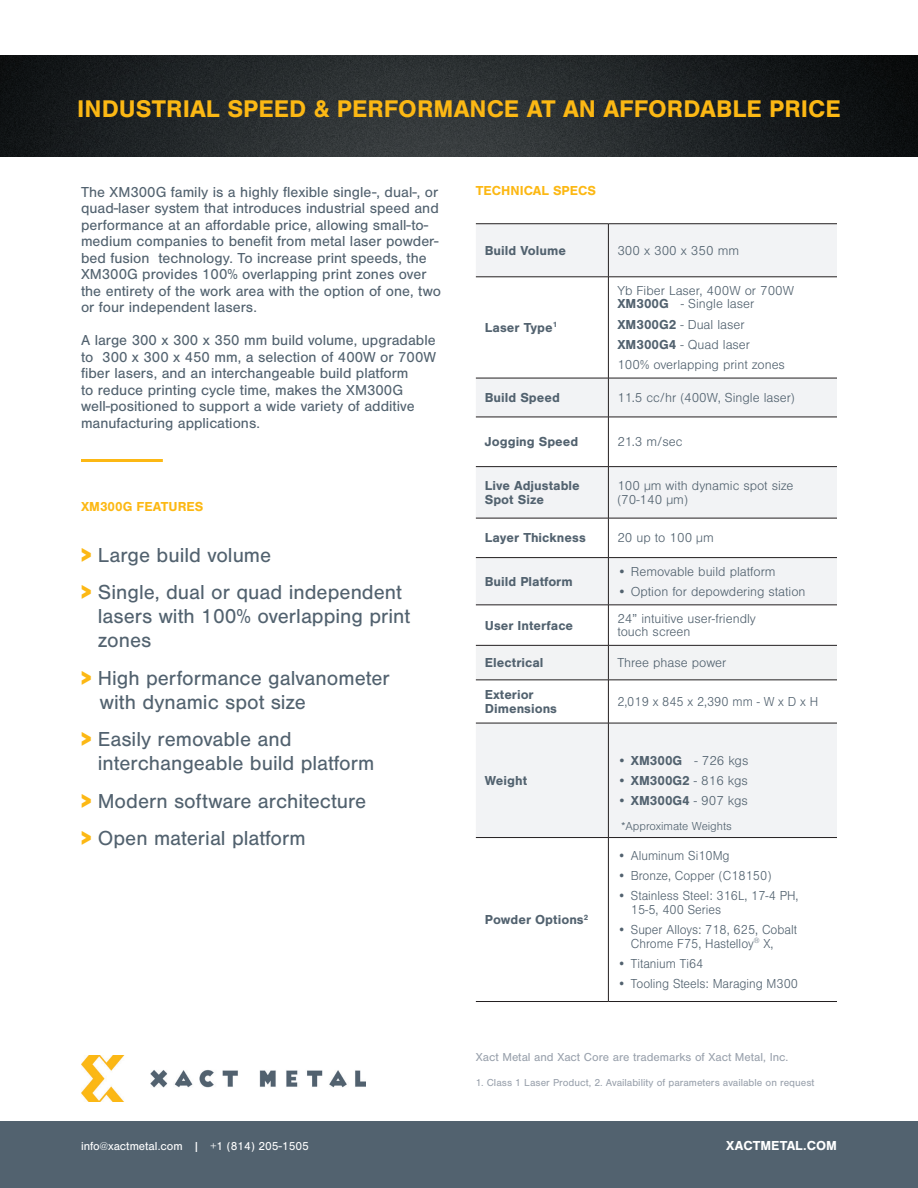
<style>
.page{position:relative;width:918px;height:1188px;background:#fff}
.page>*{position:absolute;margin:0;border:0;box-sizing:border-box;transform-origin:0 0}
.t1{font:700 25.05px "Nimbus San";color:#fcb814}
.Bullets{font:21px/24px "Nimbus San";color:#52626f}
.t2{font:15px/16.5px "Nimbus San";color:#52626f}
.bullet_3{font:300 13.5px/13.5px "Nimbus San";color:#52626f}
.t3{font:700 13.5px/13.5px "Nimbus San";color:#52626f}
.bullet_3-2{font:300 13.5px/13.5px "Nimbus San";color:#52626f;scale:.95 1}
.t4{font:700 13.5px "Nimbus San";color:#fcb814}
.t5{font:700 13.5px "Nimbus San";color:#fff}
.t6{font:12px "Nimbus San";color:#9aa2ad}
.t7{font:12px "Nimbus San";color:#fff}
.Body{font:300 12px "Nimbus San";color:#52626f}
.t8{font:10.5px "Nimbus San";color:#9aa2ad}
.s1{font-weight:900;color:#fcb814}
.s2{font-weight:700}
.s3{font-weight:300}
</style>
<div class="page">
<img style="left:0;top:56px;width:918px;height:101px">
<div style="left:476px;top:224px;width:361px;height:193px;background:#f2f3f5"></div>
<svg style="left:476px;top:278px;width:361px;height:100px"></svg>
<svg style="left:476px;top:418px;width:361px;height:100px;fill:#f2f3f5"></svg>
<svg style="left:476px;top:519px;width:361px;height:482px"></svg>
<div style="left:476px;top:646px;width:361px;height:34px;background:#f2f3f4"></div>
<hr style="left:608px;top:224px;width:1px;height:53px;background:#231f20">
<hr style="left:476px;top:277px;width:132px;height:1px;background:#231f20">
<hr style="left:608px;top:277px;width:229px;height:1px;background:#231f20">
<hr style="left:608px;top:277px;width:1px;height:101px;background:#231f20">
<hr style="left:476px;top:378px;width:132px;height:1px;background:#231f20">
<hr style="left:608px;top:378px;width:229px;height:1px;background:#231f20">
<hr style="left:608px;top:378px;width:1px;height:39px;background:#231f20">
<hr style="left:476px;top:417px;width:132px;height:1px;background:#231f20">
<hr style="left:608px;top:417px;width:229px;height:1px;background:#231f20">
<hr style="left:608px;top:417px;width:1px;height:49px;background:#231f20">
<hr style="left:476px;top:466px;width:132px;height:1px;background:#231f20">
<hr style="left:608px;top:466px;width:229px;height:1px;background:#231f20">
<hr style="left:608px;top:467px;width:1px;height:51px;background:#231f20">
<hr style="left:476px;top:518px;width:132px;height:1px;background:#231f20">
<hr style="left:608px;top:518px;width:229px;height:1px;background:#231f20">
<hr style="left:608px;top:518px;width:1px;height:39px;background:#231f20">
<hr style="left:476px;top:557px;width:132px;height:1px;background:#231f20">
<hr style="left:608px;top:557px;width:229px;height:1px;background:#231f20">
<hr style="left:608px;top:558px;width:1px;height:47px;background:#231f20">
<hr style="left:476px;top:605px;width:132px;height:1px;background:#231f20">
<hr style="left:608px;top:605px;width:229px;height:1px;background:#231f20">
<hr style="left:608px;top:605px;width:1px;height:40px;background:#231f20">
<hr style="left:476px;top:645px;width:132px;height:1px;background:#231f20">
<hr style="left:608px;top:645px;width:229px;height:1px;background:#231f20">
<hr style="left:608px;top:646px;width:1px;height:34px;background:#231f20">
<hr style="left:476px;top:680px;width:132px;height:1px;background:#231f20">
<hr style="left:608px;top:680px;width:229px;height:1px;background:#231f20">
<hr style="left:608px;top:680px;width:1px;height:43px;background:#231f20">
<hr style="left:476px;top:723px;width:132px;height:1px;background:#231f20">
<hr style="left:608px;top:723px;width:229px;height:1px;background:#231f20">
<hr style="left:608px;top:723px;width:1px;height:114px;background:#231f20">
<hr style="left:476px;top:837px;width:132px;height:1px;background:#231f20">
<hr style="left:608px;top:837px;width:229px;height:1px;background:#231f20">
<hr style="left:608px;top:838px;width:1px;height:163px;background:#231f20">
<hr style="left:476px;top:1001px;width:132px;height:1px;background:#231f20">
<hr style="left:608px;top:1001px;width:229px;height:1px;background:#231f20">
<hr style="left:476px;top:223px;width:132px;height:1px;background:#231f20">
<hr style="left:608px;top:223px;width:229px;height:1px;background:#231f20">
<hr style="left:81px;top:459px;width:82px;height:3px;background:#fcb814">
<div style="left:0;top:1121px;width:918px;height:67px;background:#52626f"></div>
<img style="left:81px;top:1056px;width:285px;height:45px">
<p class="t1" style="left:77px;top:94px;width:765px">INDUSTRIAL SPEED &amp; PERFORMANCE AT AN AFFORDABLE PRICE</p>
<p class="t2" style="left:81px;top:184px;width:362px">The XM300G family is a highly flexible single-, dual-, or quad-laser system that introduces industrial speed and performance at an affordable price, allowing small-to&shy;medium companies to benefit from metal laser powder&shy;bed fusion technology. To increase print speeds, the XM300G provides 100% overlapping print zones over the entirety of the work area with the option of one, two or four independent lasers.</p>
<p class="t2" style="left:81px;top:332px;width:357px">A large 300 x 300 x 350 mm build volume, upgradable to 300 x 300 x 450 mm, a selection of 400W or 700W fiber lasers, and an interchangeable build platform<br>to reduce printing cycle time, makes the XM300G well-positioned to support a wide variety of additive manufacturing applications.</p>
<p class="t4" style="left:81px;top:499px;width:124px">XM300G FEATURES</p>
<p class="Bullets" style="left:81px;top:543px;width:192px"><span class="s1">&gt;</span> Large build volume</p>
<p class="Bullets" style="left:98px;top:580px;width:314px;text-indent:-17px"><span class="s1">&gt;</span> Single, dual or quad independent lasers with 100% overlapping print zones</p>
<p class="Bullets" style="left:100px;top:666px;width:291px;text-indent:-19px"><span class="s1">&gt;</span> High performance galvanometer with dynamic spot size</p>
<p class="Bullets" style="left:98px;top:727px;width:278px;text-indent:-17px"><span class="s1">&gt;</span> Easily removable and interchangeable build platform</p>
<p class="Bullets" style="left:81px;top:789px;width:287px"><span class="s1">&gt;</span> Modern software architecture</p>
<p class="Bullets" style="left:81px;top:826px;width:226px"><span class="s1">&gt;</span> Open material platform</p>
<p class="t4" style="left:476px;top:183px;width:122px">TECHNICAL SPECS</p>
<p class="t3" style="left:485px;top:244px;width:83px">Build Volume</p>
<p class="bullet_3" style="left:617px;top:244px;width:123px">300 x 300 x 350 mm</p>
<p class="t3" style="left:485px;top:321px;width:74px">Laser Type<sup>1</sup></p>
<p class="bullet_3" style="left:617px;top:284px;width:178px">Yb Fiber Laser, 400W or 700W<br><span class="s2">XM300G</span> - Single laser</p>
<p class="bullet_3" style="left:617px;top:318px;width:129px"><span class="s2">XM300G2</span> - Dual laser</p>
<p class="bullet_3" style="left:617px;top:338px;width:134px"><span class="s2">XM300G4</span> - Quad laser</p>
<p class="bullet_3" style="left:617px;top:358px;width:169px">100% overlapping print zones</p>
<p class="t3" style="left:485px;top:391px;width:77px">Build Speed</p>
<p class="bullet_3" style="left:617px;top:391px;width:179px">11.5 cc/hr (400W, Single laser)</p>
<p class="t3" style="left:485px;top:435px;width:95px">Jogging Speed</p>
<p class="bullet_3" style="left:617px;top:435px;width:67px">21.3 m/sec</p>
<p class="t3" style="left:485px;top:479px;width:96px">Live Adjustable<br>Spot Size</p>
<p class="bullet_3" style="left:617px;top:479px;width:178px">100 μm with dynamic spot size</p>
<p class="bullet_3" style="left:617px;top:493px;width:72px">(70-140 μm)</p>
<p class="t3" style="left:485px;top:531px;width:103px">Layer Thickness</p>
<p class="bullet_3" style="left:617px;top:532px;width:98px">20 up to 100 μm</p>
<p class="t3" style="left:485px;top:575px;width:89px">Build Platform</p>
<p class="bullet_3" style="left:617px;top:565px;width:160px">• Removable build platform</p>
<p class="bullet_3" style="left:617px;top:585px;width:190px">• Option for depowdering station</p>
<p class="t3" style="left:485px;top:619px;width:90px">User Interface</p>
<p class="bullet_3" style="left:617px;top:612px;width:140px">24” intuitive user-friendly touch screen</p>
<p class="t3" style="left:485px;top:656px;width:60px">Electrical</p>
<p class="bullet_3" style="left:617px;top:656px;width:110px">Three phase power</p>
<p class="t3" style="left:485px;top:688px;width:74px">Exterior<br>Dimensions</p>
<p class="bullet_3-2" style="left:617px;top:695px;width:213px">2,019 x 845 x 2,390 mm - W x D x H</p>
<p class="t3" style="left:485px;top:774px;width:44px">Weight</p>
<p class="t3" style="left:485px;top:913px;width:105px">Powder Options<sup>2</sup></p>
<p class="t3" style="left:617px;top:753px;width:133px">• XM300G <span class="s3">- 726 kgs</span></p>
<p class="t3" style="left:617px;top:774px;width:132px">• XM300G2 <span class="s3">- 816 kgs</span></p>
<p class="t3" style="left:617px;top:794px;width:132px">• XM300G4 <span class="s3">- 907 kgs</span></p>
<p class="Body" style="left:621px;top:820px;width:112px">*Approximate Weights</p>
<p class="bullet_3-2" style="left:617px;top:849px;width:120px">• Aluminum Si10Mg</p>
<p class="bullet_3-2" style="left:617px;top:869px;width:164px">• Bronze, Copper (C18150)</p>
<p class="bullet_3-2" style="left:631px;top:890px;width:178px;text-indent:-14px">• Stainless Steel: 316L, 17-4 PH,<br>15-5, 400 Series</p>
<p class="bullet_3-2" style="left:631px;top:923px;width:176px;text-indent:-14px">• Super Alloys: 718, 625, Cobalt<br>Chrome F75, Hastelloy<sup>®</sup> X,</p>
<p class="bullet_3-2" style="left:617px;top:957px;width:92px">• Titanium Ti64</p>
<p class="bullet_3-2" style="left:617px;top:977px;width:192px">• Tooling Steels: Maraging M300</p>
<p class="t6" style="left:476px;top:1050px;width:314px">Xact Metal and Xact Core are trademarks of Xact Metal, Inc.</p>
<p class="t8" style="left:476px;top:1077px;width:340px">1. Class 1 Laser Product, 2. Availability of parameters available on request</p>
<p class="t7" style="left:81px;top:1139px;width:229px">info@xactmetal.com | +1 (814) 205-1505</p>
<p class="t5" style="left:726px;top:1138px;width:112px">XACTMETAL.COM</p>
</div>
